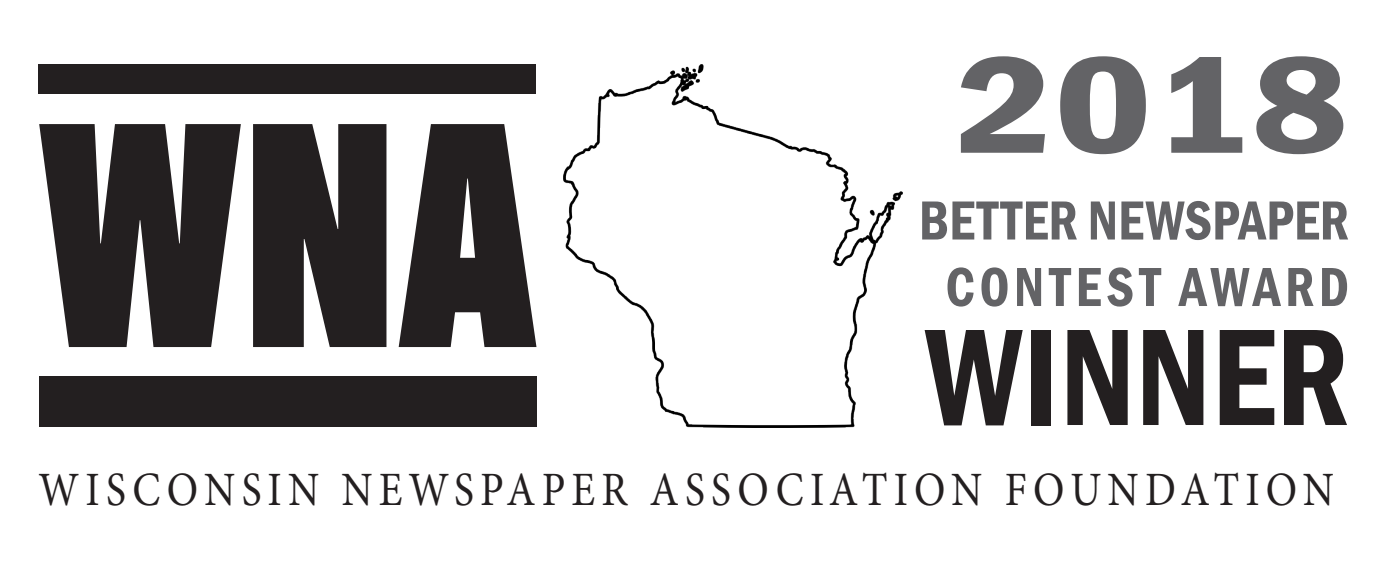
<style>
.page{position:relative;width:1386px;height:567px;background:#fff}
.page>*{position:absolute;margin:0;border:0;box-sizing:border-box;transform-origin:0 0}
.t1{font:142.45px "Franklin Gothic URW Con Dem";color:#231f20;scale:.95 1}
.t2{font:142.45px "Franklin Gothic URW Con Dem";color:#636366;scale:1.35 1}
.t3{font:57.05px/66.5px "Franklin Gothic URW Con Dem";letter-spacing:.04em;color:#636366;text-align:center;scale:.95 1}
.t4{font:47.95px "Minion Pro";letter-spacing:.15em;color:#231f20;scale:.88 1}
</style>
<div class="page">
<svg style="left:39px;top:124px;width:202px;height:223px;fill:#231f20"></svg>
<svg style="left:253px;top:124px;width:133px;height:223px"></svg>
<svg style="left:399px;top:124px;width:137px;height:223px"></svg>
<div style="left:39px;top:377px;width:497px;height:50px;background:#231f20"></div>
<div style="left:39px;top:65px;width:497px;height:29px;background:#231f20"></div>
<img style="left:564px;top:65px;width:338px;height:362px">
<p class="t2" style="left:955px;top:10px;width:293px">2018</p>
<p class="t3" style="left:919px;top:185px;width:454px">BETTER NEWSPAPER<br>CONTEST AWARD</p>
<p class="t1" style="left:925px;top:282px;width:447px">WINNER</p>
<p class="t4" style="left:39px;top:457px;width:1474px">WISCONSIN NEWSPAPER ASSOCIATION FOUNDATION</p>
</div>
